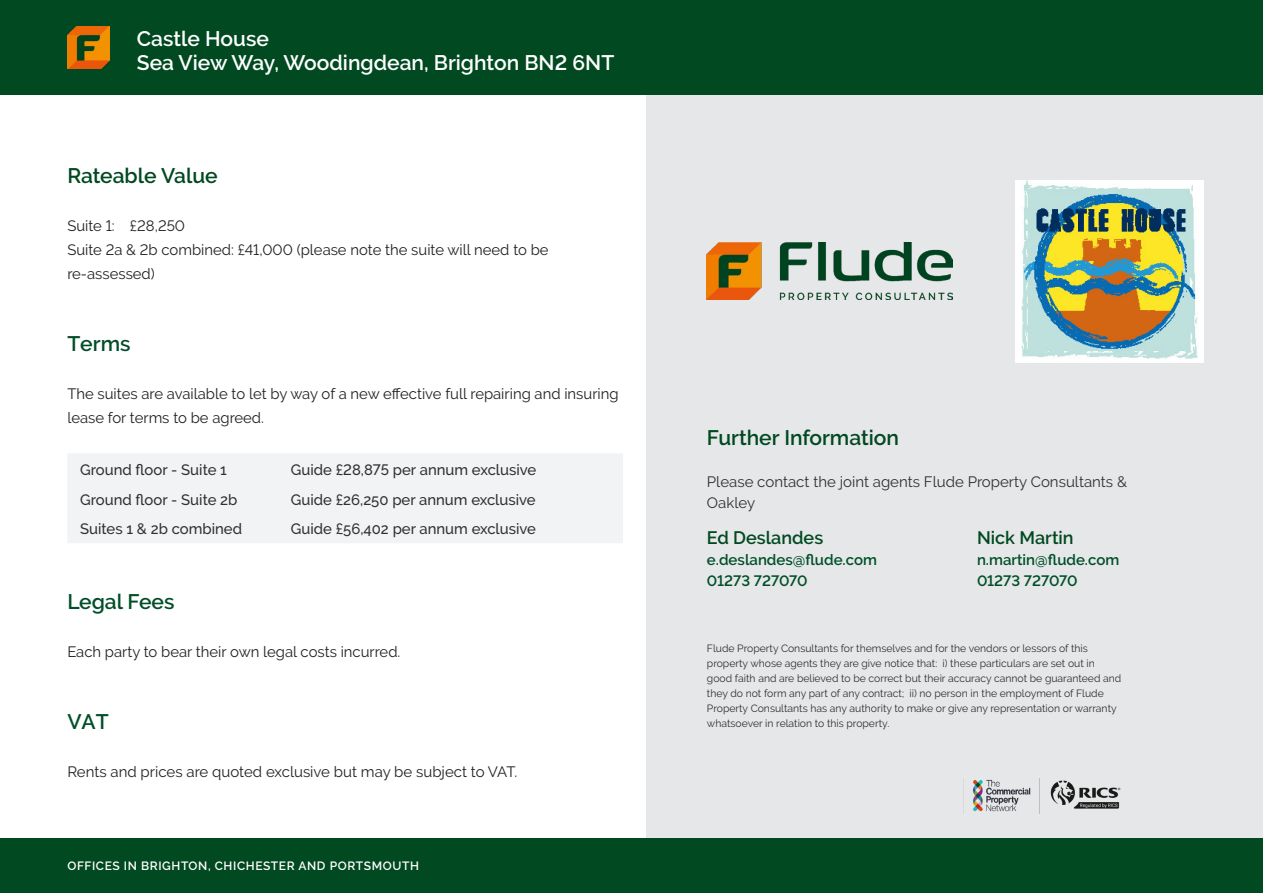
<style>
.page{position:relative;width:1263px;height:893px;background:#fff}
.page>*{position:absolute;margin:0;border:0;box-sizing:border-box;transform-origin:0 0}
.t1{font:600 21px "Raleway";color:#fff}
.Flude_-_Sub_Header{font:600 21px "Raleway";color:#004921}
.Flude_-_Standard_Paragraph_Text{font:600 21px "Raleway";color:#004f28}
.Flude_-_Sub_Header-2{font:600 21px "Raleway";color:#004f28}
.Flude_-_Standard_Paragraph_Text-2{font:600 18px "Raleway";color:#004921}
.Flude_-_Standard_Paragraph_Text-3{font:15px/24px "Raleway";color:#231f20}
.t2{font:500 15px "Raleway";color:#312f30}
.Flude_-_Standard_Paragraph_Text-4{font:600 15px "Raleway";color:#004f28}
.Flude_-_Standard_Paragraph_Text-5{font:15px/21px "Raleway";color:#312f30}
.t3{font:15px "Raleway";color:#fff}
.t4{font:600 15px "Raleway";color:#fff}
.t5{font:600 12px "Raleway";letter-spacing:.05em;color:#fff}
.Flude_-_Standard_Paragraph_Text-6{font:10.5px/15px "Raleway";color:#312f30}
</style>
<div class="page">
<div style="left:646px;top:95px;width:617px;height:747px;background:#e6e7e9"></div>
<div style="left:0;top:838px;width:1263px;height:55px;background:#004921"></div>
<div style="left:0;top:0;width:1263px;height:95px;background:#004921"></div>
<div style="left:68px;top:454px;width:555px;height:89px;background:#f2f3f4"></div>
<img style="left:707px;top:242px;width:246px;height:58px">
<img style="left:1050px;top:780px;width:71px;height:29px">
<img style="left:963px;top:779px;width:77px;height:35px">
<img style="left:1015px;top:180px;width:188px;height:182px">
<p class="t1" style="left:137px;top:27px;width:134px">Castle House</p>
<p class="t1" style="left:137px;top:51px;width:479px">Sea View Way, Woodingdean, Brighton BN2 6NT</p>
<h3 class="t4" style="left:137px;top:30px;width:199px">Long Leasehold Investment</h3>
<h3 class="t3" style="left:137px;top:48px;width:263px">Secure South East Convenience Store</h3>
<p class="Flude_-_Sub_Header" style="left:67px;top:164px;width:152px">Rateable Value</p>
<p class="Flude_-_Standard_Paragraph_Text-3" style="left:67px;top:214px;width:119px">Suite 1: £28,250</p>
<p class="Flude_-_Standard_Paragraph_Text-3" style="left:67px;top:238px;width:483px">Suite 2a &amp; 2b combined: £41,000 (please note the suite will need to be</p>
<p class="Flude_-_Standard_Paragraph_Text-3" style="left:67px;top:262px;width:89px">re-assessed)</p>
<p class="Flude_-_Sub_Header-2" style="left:67px;top:332px;width:65px">Terms</p>
<p class="Flude_-_Standard_Paragraph_Text-3" style="left:67px;top:382px;width:553px">The suites are available to let by way of a new effective full repairing and insuring lease for terms to be agreed.</p>
<p class="t2" style="left:80px;top:461px;width:148px">Ground floor - Suite 1</p>
<p class="t2" style="left:291px;top:461px;width:247px">Guide £28,875 per annum exclusive</p>
<p class="t2" style="left:80px;top:491px;width:159px">Ground floor - Suite 2b</p>
<p class="t2" style="left:291px;top:491px;width:246px">Guide £26,250 per annum exclusive</p>
<p class="t2" style="left:80px;top:520px;width:163px">Suites 1 &amp; 2b combined</p>
<p class="t2" style="left:291px;top:520px;width:247px">Guide £56,402 per annum exclusive</p>
<p class="Flude_-_Standard_Paragraph_Text" style="left:67px;top:590px;width:109px">Legal Fees</p>
<p class="Flude_-_Standard_Paragraph_Text-3" style="left:67px;top:640px;width:334px">Each party to bear their own legal costs incurred.</p>
<p class="Flude_-_Standard_Paragraph_Text" style="left:67px;top:710px;width:43px">VAT</p>
<p class="Flude_-_Standard_Paragraph_Text-3" style="left:67px;top:760px;width:451px">Rents and prices are quoted exclusive but may be subject to VAT.</p>
<p class="t5" style="left:67px;top:858px;width:353px">OFFICES IN BRIGHTON, CHICHESTER AND PORTSMOUTH</p>
<p class="Flude_-_Sub_Header" style="left:707px;top:425px;width:194px">Further Information</p>
<p class="Flude_-_Standard_Paragraph_Text-5" style="left:707px;top:471px;width:422px">Please contact the joint agents Flude Property Consultants &amp;<br>Oakley</p>
<p class="Flude_-_Standard_Paragraph_Text-2" style="left:707px;top:527px;width:118px">Ed Deslandes</p>
<p class="Flude_-_Standard_Paragraph_Text-2" style="left:977px;top:527px;width:98px">Nick Martin</p>
<p class="Flude_-_Standard_Paragraph_Text-4" style="left:707px;top:551px;width:172px">e.deslandes@flude.com</p>
<p class="Flude_-_Standard_Paragraph_Text-4" style="left:977px;top:551px;width:144px">n.martin@flude.com</p>
<p class="Flude_-_Standard_Paragraph_Text-4" style="left:707px;top:572px;width:102px">01273 727070</p>
<p class="Flude_-_Standard_Paragraph_Text-4" style="left:977px;top:572px;width:102px">01273 727070</p>
<p class="Flude_-_Standard_Paragraph_Text-6" style="left:707px;top:641px;width:416px">Flude Property Consultants for themselves and for the vendors or lessors of this property whose agents they are give notice that: i) these particulars are set out in good faith and are believed to be correct but their accuracy cannot be guaranteed and they do not form any part of any contract; ii) no person in the employment of Flude Property Consultants has any authority to make or give any representation or warranty whatsoever in relation to this property.</p>
</div>
